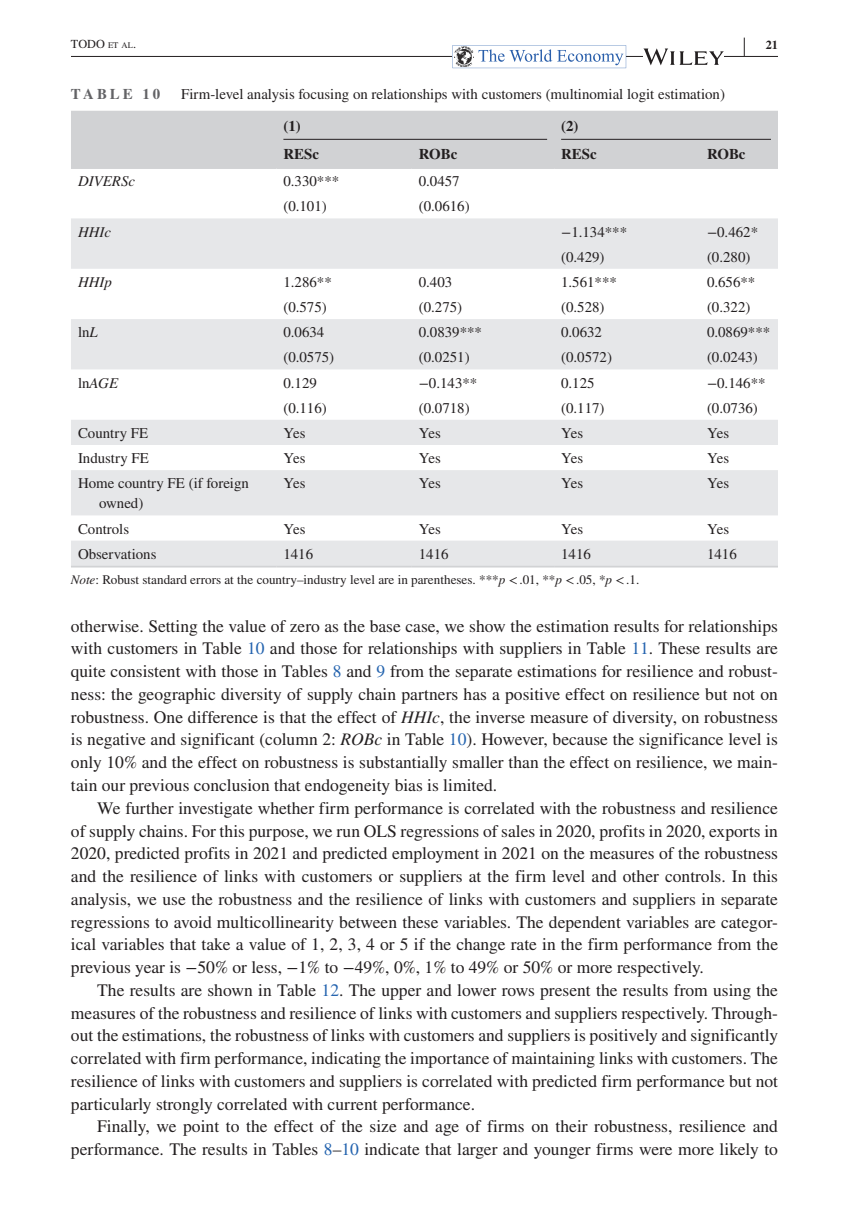
<style>
.page{position:relative;width:849px;height:1221px;background:#fff}
.page>*{position:absolute;margin:0;border:0;box-sizing:border-box;transform-origin:0 0}
.t1{font:17.5px/22.8px "STIX";color:#231f20;text-align:justify}
.t2{font:14.88px/20.1px "STIX";color:#231f20}
.t3{font:700 14.88px "STIX";color:#231f20}
.t4{font:italic 14.88px "STIX";color:#231f20}
.t5{font:700 14.88px "STIX";letter-spacing:.2em;color:#636366}
.t6{font:13.12px "STIX";color:#231f20}
.t7{font:12.25px "STIX";color:#231f20}
.t8{font:700 12.25px "STIX";color:#231f20}
.s1{font-size:8.58px}
.s2{font-style:italic}
.s3{font-style:normal}
.s4{color:#2564af}
</style>
<div class="page">
<hr style="left:71px;top:56px;width:706px;height:1px;background:#231f20">
<svg style="left:452px;top:45px;width:174px;height:23px"></svg>
<img style="left:454px;top:46px;width:19px;height:20px">
<svg style="left:643px;top:48px;width:80px;height:17px"></svg>
<svg style="left:743px;top:38px;width:1px;height:18px"></svg>
<div style="left:71px;top:111px;width:706px;height:56px;background:#d1d2d4"></div>
<svg style="left:71px;top:218px;width:706px;height:347px;fill:#e6e7e9"></svg>
<hr style="left:71px;top:167px;width:205px;height:2px;background:#d1d2d4">
<hr style="left:276px;top:167px;width:135px;height:2px;background:#d1d2d4">
<hr style="left:411px;top:167px;width:143px;height:2px;background:#d1d2d4">
<hr style="left:554px;top:167px;width:145px;height:2px;background:#d1d2d4">
<hr style="left:699px;top:167px;width:78px;height:2px;background:#d1d2d4">
<hr style="left:71px;top:565px;width:205px;height:2px;background:#d1d2d4">
<hr style="left:276px;top:565px;width:135px;height:2px;background:#d1d2d4">
<hr style="left:411px;top:565px;width:143px;height:2px;background:#d1d2d4">
<hr style="left:554px;top:565px;width:145px;height:2px;background:#d1d2d4">
<hr style="left:699px;top:565px;width:78px;height:2px;background:#d1d2d4">
<hr style="left:283px;top:139px;width:264px;height:1px;background:#231f20">
<hr style="left:561px;top:139px;width:209px;height:1px;background:#231f20">
<p class="t7" style="left:71px;top:36px;width:67px">TODO <span class="s1">et al</span>.</p>
<p class="t8" style="left:765px;top:37px;width:14px">21</p>
<p class="t5" style="left:71px;top:85px;width:91px">TABLE 10</p>
<p class="t2" style="left:181px;top:85px;width:545px">Firm-level analysis focusing on relationships with customers (multinomial logit estimation)</p>
<p class="t3" style="left:283px;top:117px;width:19px">(1)</p>
<p class="t3" style="left:561px;top:117px;width:19px">(2)</p>
<p class="t3" style="left:283px;top:145px;width:37px">RESc</p>
<p class="t3" style="left:418px;top:145px;width:40px">ROBc</p>
<p class="t3" style="left:561px;top:145px;width:37px">RESc</p>
<p class="t3" style="left:706px;top:145px;width:40px">ROBc</p>
<p class="t4" style="left:78px;top:171px;width:59px">DIVERSc</p>
<p class="t2" style="left:283px;top:172px;width:57px">0.330***</p>
<p class="t2" style="left:418px;top:172px;width:42px">0.0457</p>
<p class="t2" style="left:283px;top:197px;width:45px">(0.101)</p>
<p class="t2" style="left:418px;top:197px;width:52px">(0.0616)</p>
<p class="t4" style="left:78px;top:221px;width:35px">HHIc</p>
<p class="t2" style="left:561px;top:222px;width:67px">−1.134***</p>
<p class="t2" style="left:706px;top:222px;width:53px">−0.462*</p>
<p class="t2" style="left:561px;top:248px;width:45px">(0.429)</p>
<p class="t2" style="left:706px;top:248px;width:45px">(0.280)</p>
<p class="t4" style="left:78px;top:272px;width:35px">HHIp</p>
<p class="t2" style="left:283px;top:273px;width:50px">1.286**</p>
<p class="t2" style="left:418px;top:273px;width:35px">0.403</p>
<p class="t2" style="left:561px;top:273px;width:57px">1.561***</p>
<p class="t2" style="left:706px;top:273px;width:50px">0.656**</p>
<p class="t2" style="left:283px;top:298px;width:45px">(0.575)</p>
<p class="t2" style="left:418px;top:298px;width:45px">(0.275)</p>
<p class="t2" style="left:561px;top:298px;width:45px">(0.528)</p>
<p class="t2" style="left:706px;top:298px;width:45px">(0.322)</p>
<p class="t2" style="left:78px;top:323px;width:21px">ln<span class="s2">L</span></p>
<p class="t2" style="left:283px;top:323px;width:42px">0.0634</p>
<p class="t2" style="left:418px;top:323px;width:65px">0.0839***</p>
<p class="t2" style="left:561px;top:323px;width:42px">0.0632</p>
<p class="t2" style="left:706px;top:323px;width:65px">0.0869***</p>
<p class="t2" style="left:283px;top:348px;width:52px">(0.0575)</p>
<p class="t2" style="left:418px;top:348px;width:52px">(0.0251)</p>
<p class="t2" style="left:561px;top:348px;width:52px">(0.0572)</p>
<p class="t2" style="left:706px;top:348px;width:52px">(0.0243)</p>
<p class="t4" style="left:78px;top:372px;width:42px"><span class="s3">ln</span>AGE</p>
<p class="t2" style="left:283px;top:373px;width:35px">0.129</p>
<p class="t2" style="left:418px;top:373px;width:60px">−0.143**</p>
<p class="t2" style="left:561px;top:373px;width:35px">0.125</p>
<p class="t2" style="left:706px;top:373px;width:60px">−0.146**</p>
<p class="t2" style="left:283px;top:398px;width:45px">(0.116)</p>
<p class="t2" style="left:418px;top:398px;width:52px">(0.0718)</p>
<p class="t2" style="left:561px;top:398px;width:45px">(0.117)</p>
<p class="t2" style="left:706px;top:398px;width:52px">(0.0736)</p>
<p class="t2" style="left:78px;top:424px;width:72px">Country FE</p>
<p class="t2" style="left:283px;top:424px;width:24px">Yes</p>
<p class="t2" style="left:418px;top:424px;width:24px">Yes</p>
<p class="t2" style="left:561px;top:424px;width:24px">Yes</p>
<p class="t2" style="left:706px;top:424px;width:24px">Yes</p>
<p class="t2" style="left:78px;top:449px;width:72px">Industry FE</p>
<p class="t2" style="left:283px;top:449px;width:24px">Yes</p>
<p class="t2" style="left:418px;top:449px;width:24px">Yes</p>
<p class="t2" style="left:561px;top:449px;width:24px">Yes</p>
<p class="t2" style="left:706px;top:449px;width:24px">Yes</p>
<p class="t2" style="left:99px;top:474px;width:151px;text-indent:-21px">Home country FE (if foreign owned)</p>
<p class="t2" style="left:283px;top:474px;width:24px">Yes</p>
<p class="t2" style="left:418px;top:474px;width:24px">Yes</p>
<p class="t2" style="left:561px;top:474px;width:24px">Yes</p>
<p class="t2" style="left:706px;top:474px;width:24px">Yes</p>
<p class="t2" style="left:78px;top:519px;width:53px">Controls</p>
<p class="t2" style="left:283px;top:519px;width:24px">Yes</p>
<p class="t2" style="left:418px;top:519px;width:24px">Yes</p>
<p class="t2" style="left:561px;top:519px;width:24px">Yes</p>
<p class="t2" style="left:706px;top:519px;width:24px">Yes</p>
<p class="t2" style="left:78px;top:544px;width:80px">Observations</p>
<p class="t2" style="left:283px;top:544px;width:31px">1416</p>
<p class="t2" style="left:418px;top:544px;width:31px">1416</p>
<p class="t2" style="left:561px;top:544px;width:31px">1416</p>
<p class="t2" style="left:706px;top:544px;width:31px">1416</p>
<p class="t6" style="left:71px;top:570px;width:569px"><span class="s2">Note</span>: Robust standard errors at the country–industry level are in parentheses. ***<span class="s2">p</span> &lt;.01, **<span class="s2">p</span> &lt;.05, *<span class="s2">p</span> &lt;.1.</p>
<p class="t1" style="left:71px;top:615px;width:708px">otherwise. Setting the value of zero as the base case, we show the estimation results for relationships with customers in Table <span class="s4">10</span> and those for relationships with suppliers in Table <span class="s4">11</span>. These results are quite consistent with those in Tables <span class="s4">8</span> and <span class="s4">9</span> from the separate estimations for resilience and robust&shy;ness: the geographic diversity of supply chain partners has a positive effect on resilience but not on robustness. One difference is that the effect of <span class="s2">HHIc</span>, the inverse measure of diversity, on robustness is negative and significant (column 2: <span class="s2">ROBc</span> in Table <span class="s4">10</span>). However, because the significance level is only 10% and the effect on robustness is substantially smaller than the effect on resilience, we main&shy;tain our previous conclusion that endogeneity bias is limited.</p>
<p class="t1" style="left:71px;top:797px;width:708px;text-indent:26px">We further investigate whether firm performance is correlated with the robustness and resilience of supply chains. For this purpose, we run OLS regressions of sales in 2020, profits in 2020, exports in 2020, predicted profits in 2021 and predicted employment in 2021 on the measures of the robustness and the resilience of links with customers or suppliers at the firm level and other controls. In this analysis, we use the robustness and the resilience of links with customers and suppliers in separate regressions to avoid multicollinearity between these variables. The dependent variables are categor&shy;ical variables that take a value of 1, 2, 3, 4 or 5 if the change rate in the firm performance from the previous year is −50% or less, −1% to −49%, 0%, 1% to 49% or 50% or more respectively.</p>
<p class="t1" style="left:71px;top:979px;width:708px;text-indent:26px">The results are shown in Table <span class="s4">12</span>. The upper and lower rows present the results from using the measures of the robustness and resilience of links with customers and suppliers respectively. Through&shy;out the estimations, the robustness of links with customers and suppliers is positively and significantly correlated with firm performance, indicating the importance of maintaining links with customers. The resilience of links with customers and suppliers is correlated with predicted firm performance but not particularly strongly correlated with current performance.</p>
<p class="t1" style="left:71px;top:1116px;width:708px;text-align:right">Finally, we point to the effect of the size and age of firms on their robustness, resilience and performance. The results in Tables <span class="s4">8</span>–<span class="s4">10</span> indicate that larger and younger firms were more likely to</p>
</div>
